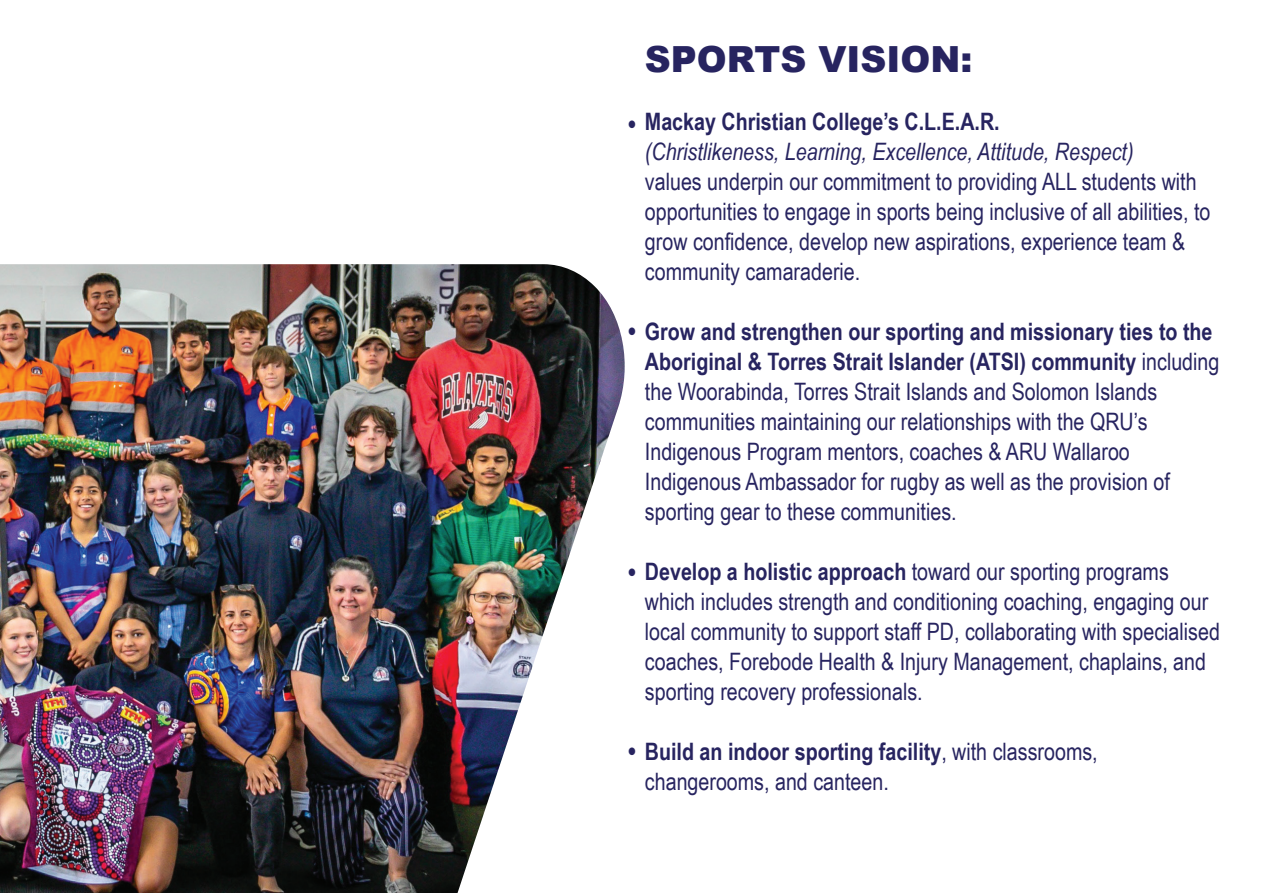
<style>
.page{position:relative;width:1263px;height:893px;background:#fff}
.page>*{position:absolute;margin:0;border:0;box-sizing:border-box;transform-origin:0 0}
.t1{font:900 36px "Arial";color:#272460}
.t2{font:700 27px "Arial Narrow";color:#272460}
.t3{font:24px/30px "Arial Narrow";color:#272460}
.t4{font:italic 24px "Arial Narrow";color:#272460}
.t5{font:700 24px "Arial Narrow";color:#272460}
.s1{font-weight:700}
</style>
<div class="page">
<img style="left:0;top:264px;width:625px;height:629px">
<h1 class="t1" style="left:645px;top:33px;width:329px">SPORTS VISION:</h1>
<p class="t2" style="left:628px;top:108px;width:9px">•</p>
<p class="t2" style="left:628px;top:315px;width:9px">•</p>
<p class="t2" style="left:628px;top:557px;width:9px">•</p>
<p class="t2" style="left:628px;top:735px;width:9px">•</p>
<p class="t5" style="left:645px;top:108px;width:356px">Mackay Christian College’s C.L.E.A.R.</p>
<p class="t4" style="left:645px;top:138px;width:490px">(Christlikeness, Learning, Excellence, Attitude, Respect)</p>
<p class="t3" style="left:645px;top:167px;width:567px">values underpin our commitment to providing ALL students with opportunities to engage in sports being inclusive of all abilities, to grow confidence, develop new aspirations, experience team &amp; community camaraderie.</p>
<p class="t3" style="left:645px;top:317px;width:576px"><span class="s1">Grow and strengthen our sporting and missionary ties to the Aboriginal &amp; Torres Strait Islander (ATSI) community</span> including the Woorabinda, Torres Strait Islands and Solomon Islands communities maintaining our relationships with the QRU’s Indigenous Program mentors, coaches &amp; ARU Wallaroo Indigenous Ambassador for rugby as well as the provision of sporting gear to these communities.</p>
<p class="t3" style="left:645px;top:557px;width:576px"><span class="s1">Develop a holistic approach</span> toward our sporting programs which includes strength and conditioning coaching, engaging our local community to support staff PD, collaborating with specialised coaches, Forebode Health &amp; Injury Management, chaplains, and sporting recovery professionals.</p>
<p class="t3" style="left:645px;top:737px;width:454px"><span class="s1">Build an indoor sporting facility</span>, with classrooms, changerooms, and canteen.</p>
</div>
